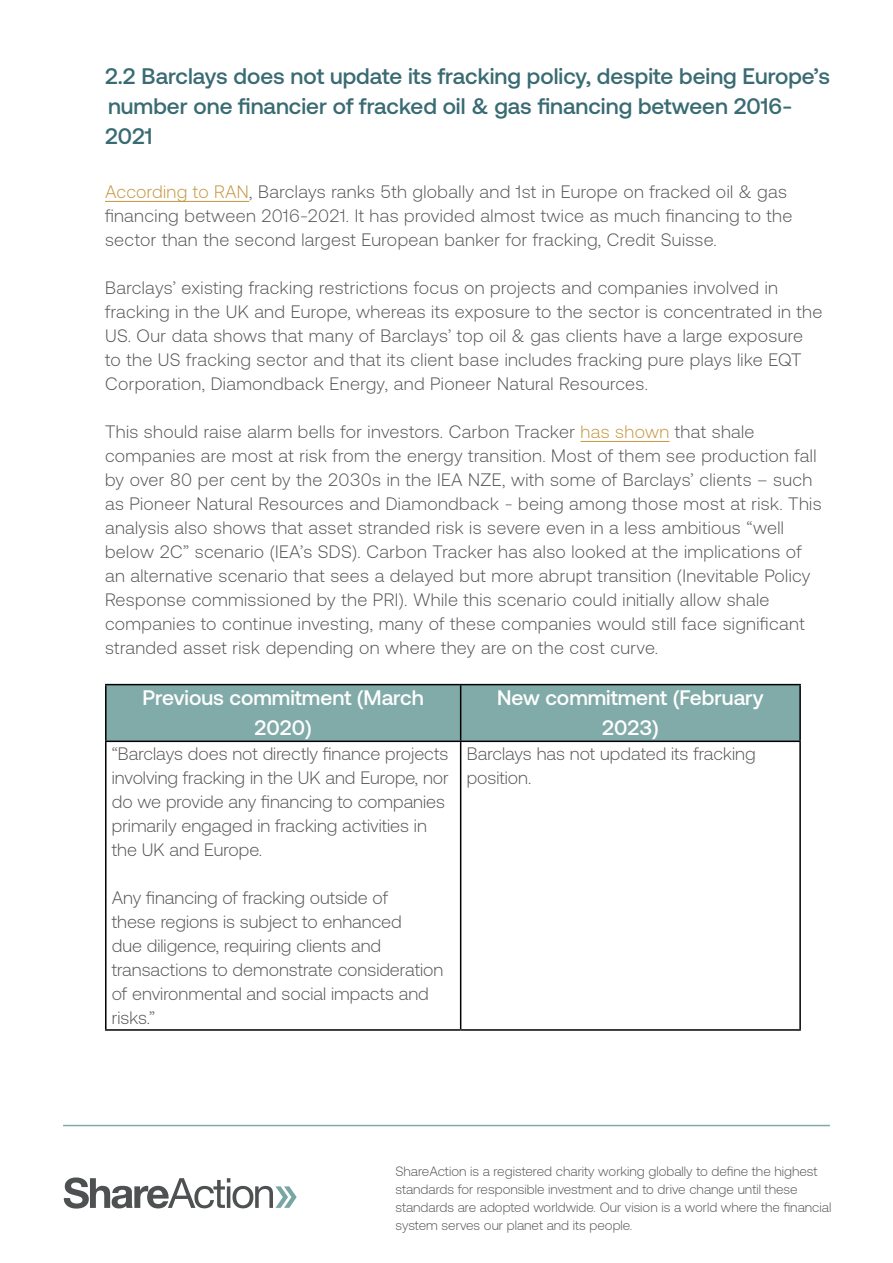
<style>
.page{position:relative;width:893px;height:1263px;background:#fff}
.page>*{position:absolute;margin:0;border:0;box-sizing:border-box;transform-origin:0 0}
.t1{font:500 22.5px/30px "Aeonik";color:#396b73}
.t2{font:500 21px/30px "Aeonik";color:#fff;text-align:center}
.t3{font:300 18px/24px "Aeonik";letter-spacing:.02em;color:#565656}
.t4{font:300 18px/24px "Aeonik";color:#565656}
.t5{font:300 13.5px/18px "Aeonik";color:#565656}
.s1{color:#c49640}
</style>
<div class="page">
<svg style="left:64px;top:1177px;width:233px;height:31px"></svg>
<hr style="left:63px;top:1125px;width:767px;height:1px;background:#81aba9">
<hr style="left:105px;top:201px;width:144px;height:1px;background:#c49640">
<hr style="left:580px;top:441px;width:90px;height:1px;background:#c49640">
<div style="left:107px;top:685px;width:692px;height:55px;background:#81aba9"></div>
<hr style="left:105px;top:684px;width:355px;height:1px;background:#000">
<hr style="left:105px;top:685px;width:2px;height:55px;background:#000">
<hr style="left:105px;top:740px;width:355px;height:2px;background:#000">
<hr style="left:799px;top:742px;width:2px;height:287px;background:#000">
<hr style="left:461px;top:1029px;width:340px;height:2px;background:#000">
<hr style="left:105px;top:742px;width:2px;height:287px;background:#000">
<hr style="left:460px;top:742px;width:1px;height:287px;background:#000">
<hr style="left:105px;top:1029px;width:356px;height:2px;background:#000">
<hr style="left:460px;top:684px;width:341px;height:1px;background:#000">
<hr style="left:460px;top:685px;width:1px;height:55px;background:#000">
<hr style="left:799px;top:685px;width:2px;height:55px;background:#000">
<hr style="left:460px;top:740px;width:341px;height:2px;background:#000">
<p class="t1" style="left:105px;top:61px;width:727px">2.2 Barclays does not update its fracking policy, despite being Europe’s number one financier of fracked oil &amp; gas financing between 2016-<br>2021</p>
<p class="t3" style="left:105px;top:180px;width:689px"><span class="s1">According to RAN</span>, Barclays ranks 5th globally and 1st in Europe on fracked oil &amp; gas financing between 2016-2021. It has provided almost twice as much financing to the sector than the second largest European banker for fracking, Credit Suisse.</p>
<p class="t3" style="left:105px;top:276px;width:719px">Barclays’ existing fracking restrictions focus on projects and companies involved in fracking in the UK and Europe, whereas its exposure to the sector is concentrated in the US. Our data shows that many of Barclays’ top oil &amp; gas clients have a large exposure to the US fracking sector and that its client base includes fracking pure plays like EQT Corporation, Diamondback Energy, and Pioneer Natural Resources.</p>
<p class="t3" style="left:105px;top:420px;width:718px">This should raise alarm bells for investors. Carbon Tracker <span class="s1">has shown</span> that shale companies are most at risk from the energy transition. Most of them see production fall by over 80 per cent by the 2030s in the IEA NZE, with some of Barclays’ clients – such as Pioneer Natural Resources and Diamondback - being among those most at risk. This analysis also shows that asset stranded risk is severe even in a less ambitious “well below 2C” scenario (IEA’s SDS). Carbon Tracker has also looked at the implications of an alternative scenario that sees a delayed but more abrupt transition (Inevitable Policy Response commissioned by the PRI). While this scenario could initially allow shale companies to continue investing, many of these companies would still face significant stranded asset risk depending on where they are on the cost curve.</p>
<p class="t2" style="left:143px;top:683px;width:283px">Previous commitment (March<br>2020)</p>
<p class="t2" style="left:497px;top:683px;width:268px">New commitment (February<br>2023)</p>
<p class="t4" style="left:112px;top:742px;width:339px">“Barclays does not directly finance projects involving fracking in the UK and Europe, nor do we provide any financing to companies primarily engaged in fracking activities in the UK and Europe.</p>
<p class="t4" style="left:112px;top:886px;width:333px">Any financing of fracking outside of<br>these regions is subject to enhanced<br>due diligence, requiring clients and transactions to demonstrate consideration of environmental and social impacts and risks.”</p>
<p class="t4" style="left:467px;top:742px;width:290px">Barclays has not updated its fracking position.</p>
<p class="t5" style="left:395px;top:1162px;width:437px">ShareAction is a registered charity working globally to define the highest standards for responsible investment and to drive change until these standards are adopted worldwide. Our vision is a world where the financial system serves our planet and its people.</p>
</div>
